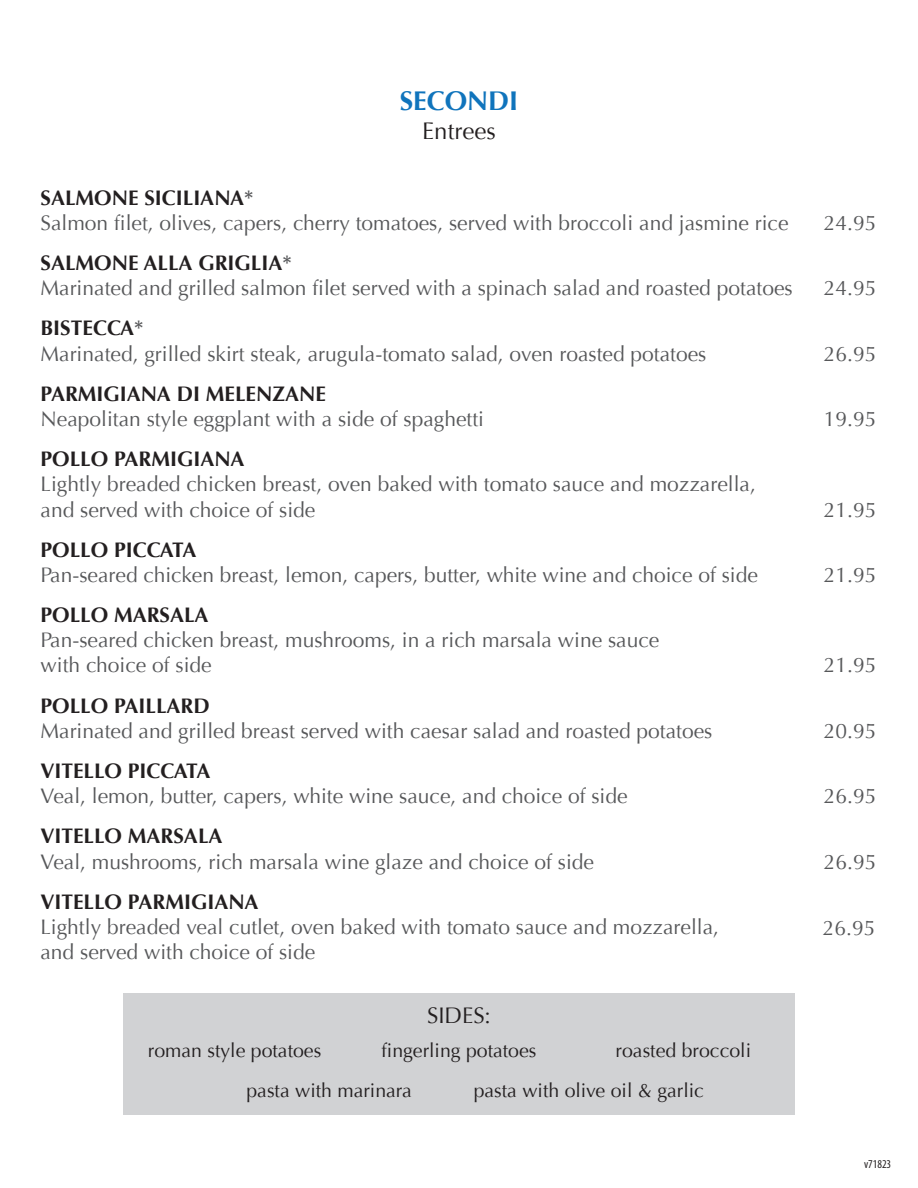
<style>
.page{position:relative;width:918px;height:1188px;background:#fff}
.page>*{position:absolute;margin:0;border:0;box-sizing:border-box;transform-origin:0 0}
.t1{font:700 27px "Optima";color:#1074bc}
.t2{font:24px "Optima";color:#231f20}
.t3{font:22.5px "Optima";color:#231f20}
.t4{font:21px/25.2px "Optima";color:#57585a}
.t5{font:700 21px "Optima";color:#231f20}
.t6{font:19.5px "Optima";color:#231f20}
.t7{font:condensed 12px "Myriad Pro";color:#231f20}
.s1{font-weight:700;color:#231f20}
.s2{font-weight:700}
</style>
<div class="page">
<div style="left:123px;top:993px;width:672px;height:122px;background:#d1d2d4"></div>
<p class="t1" style="left:400px;top:85px;width:120px">SECONDI</p>
<p class="t2" style="left:422px;top:117px;width:75px">Entrees</p>
<p class="t4" style="left:40px;top:185px;width:750px"><span class="s1">SALMONE SICILIANA</span><span class="s2">*<br></span>Salmon filet, olives, capers, cherry tomatoes, served with broccoli and jasmine rice</p>
<p class="t4" style="left:40px;top:250px;width:754px"><span class="s1">SALMONE ALLA GRIGLIA</span><span class="s2">*<br></span>Marinated and grilled salmon filet served with a spinach salad and roasted potatoes</p>
<p class="t4" style="left:40px;top:316px;width:667px"><span class="s1">BISTECCA</span><span class="s2">*<br></span>Marinated, grilled skirt steak, arugula-tomato salad, oven roasted potatoes</p>
<p class="t4" style="left:824px;top:210px;width:54px">24.95</p>
<p class="t4" style="left:824px;top:276px;width:54px">24.95</p>
<p class="t4" style="left:824px;top:341px;width:54px">26.95</p>
<p class="t5" style="left:40px;top:381px;width:287px">PARMIGIANA DI MELENZANE</p>
<p class="t4" style="left:40px;top:406px;width:445px">Neapolitan style eggplant with a side of spaghetti</p>
<p class="t4" style="left:824px;top:406px;width:54px">19.95</p>
<p class="t5" style="left:40px;top:447px;width:205px">POLLO PARMIGIANA</p>
<p class="t4" style="left:40px;top:472px;width:717px">Lightly breaded chicken breast, oven baked with tomato sauce and mozzarella, and served with choice of side</p>
<p class="t4" style="left:824px;top:497px;width:54px">21.95</p>
<p class="t5" style="left:40px;top:537px;width:157px">POLLO PICCATA</p>
<p class="t4" style="left:40px;top:562px;width:719px">Pan-seared chicken breast, lemon, capers, butter, white wine and choice of side</p>
<p class="t4" style="left:824px;top:562px;width:54px">21.95</p>
<p class="t5" style="left:40px;top:603px;width:170px">POLLO MARSALA</p>
<p class="t4" style="left:40px;top:628px;width:620px">Pan-seared chicken breast, mushrooms, in a rich marsala wine sauce with choice of side</p>
<p class="t4" style="left:824px;top:653px;width:54px">21.95</p>
<p class="t5" style="left:40px;top:693px;width:171px">POLLO PAILLARD</p>
<p class="t4" style="left:40px;top:718px;width:673px">Marinated and grilled breast served with caesar salad and roasted potatoes</p>
<p class="t4" style="left:824px;top:718px;width:54px">20.95</p>
<p class="t5" style="left:40px;top:759px;width:171px">VITELLO PICCATA</p>
<p class="t4" style="left:40px;top:784px;width:589px">Veal, lemon, butter, capers, white wine sauce, and choice of side</p>
<p class="t4" style="left:824px;top:784px;width:54px">26.95</p>
<p class="t5" style="left:40px;top:824px;width:184px">VITELLO MARSALA</p>
<p class="t4" style="left:40px;top:849px;width:555px">Veal, mushrooms, rich marsala wine glaze and choice of side</p>
<p class="t4" style="left:824px;top:849px;width:54px">26.95</p>
<p class="t5" style="left:40px;top:890px;width:219px">VITELLO PARMIGIANA</p>
<p class="t4" style="left:40px;top:915px;width:680px">Lightly breaded veal cutlet, oven baked with tomato sauce and mozzarella, and served with choice of side</p>
<p class="t4" style="left:823px;top:915px;width:54px">26.95</p>
<p class="t3" style="left:427px;top:1003px;width:65px">SIDES:</p>
<p class="t6" style="left:148px;top:1039px;width:175px">roman style potatoes</p>
<p class="t6" style="left:382px;top:1039px;width:156px">fingerling potatoes</p>
<p class="t6" style="left:616px;top:1039px;width:137px">roasted broccoli</p>
<p class="t6" style="left:246px;top:1079px;width:167px">pasta with marinara</p>
<p class="t6" style="left:474px;top:1079px;width:232px">pasta with olive oil &amp; garlic</p>
<p class="t7" style="left:864px;top:1157px;width:29px">v71823</p>
</div>
